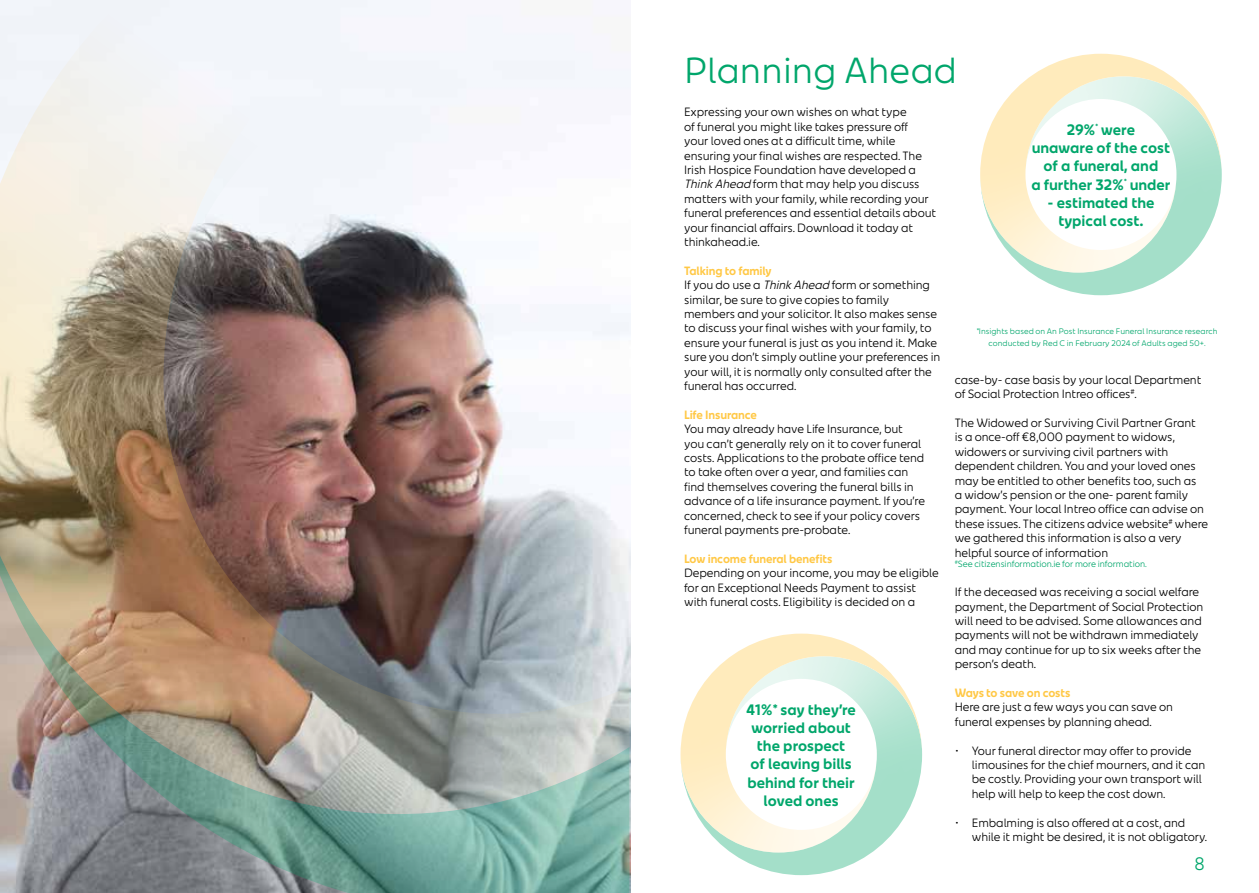
<style>
.page{position:relative;width:1259px;height:893px;background:#fff}
.page>*{position:absolute;margin:0;border:0;box-sizing:border-box;transform-origin:0 0}
.t1{font:36.3px "An Post Sans";color:#00a66b}
.t2{font:18px "An Post Sans";color:#00a66b}
.t3{font:700 15.15px/18.1px "An Post Sans";color:#00a66b;text-align:center}
.t4{font:12px/14.4px "An Post Sans";letter-spacing:-.01em;color:#000}
.t5{font:700 12px "An Post Sans";letter-spacing:-.01em;color:#ffc845}
.t6{font:9px "An Post Sans";letter-spacing:-.01em;color:#00a66b}
.t7{font:8.1px/12.1px "An Post Sans";color:#00a66b;text-align:center}
.s1{font-style:italic}
.s2{font-weight:700;color:#ffc845}
</style>
<div class="page">
<svg style="left:730px;top:852px;width:142px;height:23px"></svg>
<svg style="left:680px;top:634px;width:242px;height:218px"></svg>
<svg style="left:1031px;top:273px;width:140px;height:22px"></svg>
<svg style="left:980px;top:54px;width:241px;height:219px"></svg>
<svg style="left:0;top:814px;width:629px;height:79px;background:#789994"></svg>
<img style="left:0;top:0;width:629px;height:814px">
<h1 class="t1" style="left:684px;top:50px;width:274px">Planning Ahead</h1>
<p class="t4" style="left:684px;top:105px;width:253px">Expressing your own wishes on what type<br>of funeral you might like takes pressure off<br>your loved ones at a difficult time, while ensuring your final wishes are respected. The Irish Hospice Foundation have developed a <span class="s1">Think Ahead</span> form that may help you discuss matters with your family, while recording your funeral preferences and essential details about your financial affairs. Download it today at thinkahead.ie.</p>
<p class="t4" style="left:684px;top:263px;width:258px"><span class="s2">Talking to family<br></span>If you do use a <span class="s1">Think Ahead</span> form or something similar, be sure to give copies to family members and your solicitor. It also makes sense to discuss your final wishes with your family, to ensure your funeral is just as you intend it. Make sure you don’t simply outline your preferences in your will, it is normally only consulted after the funeral has occurred.</p>
<p class="t5" style="left:684px;top:408px;width:74px">Life Insurance</p>
<p class="t4" style="left:684px;top:422px;width:242px">You may already have Life Insurance, but you can’t generally rely on it to cover funeral costs. Applications to the probate office tend to take often over a year, and families can find themselves covering the funeral bills in advance of a life insurance payment. If you’re concerned, check to see if your policy covers funeral payments pre-probate.</p>
<p class="t5" style="left:684px;top:552px;width:150px">Low income funeral benefits</p>
<p class="t4" style="left:684px;top:566px;width:256px">Depending on your income, you may be eligible for an Exceptional Needs Payment to assist with funeral costs. Eligibility is decided on a</p>
<p class="t3" style="left:1031px;top:121px;width:141px">29%<sup>*</sup> were<br>unaware of the cost of a funeral, and<br>a further 32%<sup>*</sup> under</p>
<p class="t3" style="left:1047px;top:193px;width:109px">- estimated the typical cost.</p>
<p class="t7" style="left:976px;top:325px;width:242px">*Insights based on An Post Insurance Funeral Insurance research conducted by Red C in February 2024 of Adults aged 50+.</p>
<p class="t4" style="left:954px;top:372px;width:248px">case-by- case basis by your local Department of Social Protection Intreo offices<sup>#</sup>.</p>
<p class="t4" style="left:954px;top:415px;width:255px">The Widowed or Surviving Civil Partner Grant<br>is a once-off €8,000 payment to widows, widowers or surviving civil partners with dependent children. You and your loved ones may be entitled to other benefits too, such as<br>a widow’s pension or the one- parent family payment. Your local Intreo office can advise on these issues. The citizens advice website<sup>#</sup> where we gathered this information is also a very helpful source of information</p>
<p class="t6" style="left:954px;top:559px;width:194px"><sup>#</sup>See citizensinformation.ie for more information.</p>
<p class="t4" style="left:954px;top:585px;width:250px">If the deceased was receiving a social welfare payment, the Department of Social Protection will need to be advised. Some allowances and payments will not be withdrawn immediately and may continue for up to six weeks after the person’s death.</p>
<p class="t5" style="left:954px;top:686px;width:117px">Ways to save on costs</p>
<p class="t4" style="left:954px;top:700px;width:220px">Here are just a few ways you can save on funeral expenses by planning ahead.</p>
<p class="t4" style="left:972px;top:743px;width:235px;text-indent:-17px">• Your funeral director may offer to provide limousines for the chief mourners, and it can be costly. Providing your own transport will help will help to keep the cost down.</p>
<p class="t4" style="left:972px;top:815px;width:237px;text-indent:-17px">• Embalming is also offered at a cost, and while it might be desired, it is not obligatory.</p>
<p class="t3" style="left:746px;top:700px;width:111px">41%* say they’re worried about the prospect<br>of leaving bills behind for their loved ones</p>
<h2 class="t2" style="left:1194px;top:853px;width:12px">8</h2>
</div>
